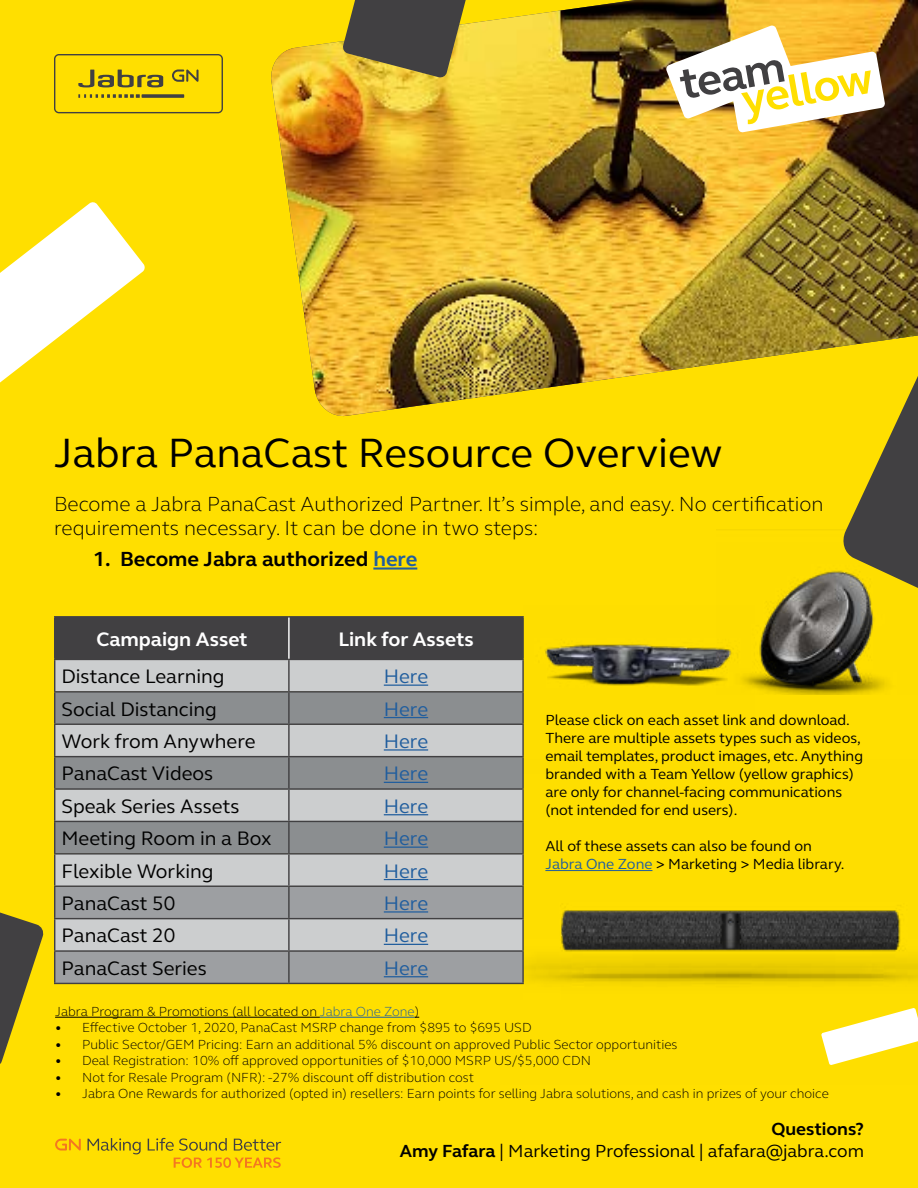
<style>
.page{position:relative;width:918px;height:1188px;background:#ffdf00}
.page>*{position:absolute;margin:0;border:0;box-sizing:border-box;transform-origin:0 0}
.t1{font:42px "GN Elliot";color:#000}
.t2{font:300 21px/24px "GN Elliot";color:#000}
.t3{font:700 21px "GN Elliot";color:#000}
.t4{font:20.1px "GN Elliot";color:#000}
.t5{font:20.1px "GN Elliot";color:#215e9e}
.t6{font:700 20.1px "GN Elliot";color:#fff}
.t7{font:18px/22.5px "GN Elliot";color:#000;text-align:right}
.t8{font:15px/18px "GN Elliot";color:#000}
.t9{font:300 13.5px "GN Elliot";color:#000}
.s1{color:#215e9e}
.s2{font-weight:700}
</style>
<div class="page">
<svg style="left:54px;top:54px;width:169px;height:59px"></svg>
<svg style="left:0;top:912px;width:44px;height:152px"></svg>
<img style="left:271px;top:0;width:647px;height:417px">
<svg style="left:342px;top:0;width:182px;height:78px;background:#9a8a3a"></svg>
<svg style="left:666px;top:25px;width:219px;height:108px;background:#d9c48a"></svg>
<img style="left:754px;top:570px;width:87px;height:125px">
<img style="left:500px;top:870px;width:418px;height:115px">
<svg style="left:55px;top:1139px;width:26px;height:12px"></svg>
<svg style="left:88px;top:1138px;width:53px;height:16px"></svg>
<svg style="left:148px;top:1138px;width:79px;height:13px"></svg>
<svg style="left:234px;top:1139px;width:47px;height:12px"></svg>
<svg style="left:174px;top:1157px;width:107px;height:11px"></svg>
<svg style="left:0;top:202px;width:145px;height:181px"></svg>
<svg style="left:821px;top:1008px;width:97px;height:57px"></svg>
<svg style="left:841px;top:320px;width:77px;height:375px"></svg>
<hr style="left:373px;top:568px;width:44px;height:2px;background:#215e9e">
<div style="left:55px;top:618px;width:467px;height:41px;background:#414042"></div>
<div style="left:55px;top:660px;width:467px;height:226px;background:#cccecf"></div>
<svg style="left:55px;top:693px;width:467px;height:160px;background:#a3a6a8"></svg>
<svg style="left:55px;top:887px;width:467px;height:96px;background:#abadaf"></svg>
<hr style="left:54px;top:616px;width:235px;height:2px;background:#414042">
<hr style="left:54px;top:618px;width:1px;height:41px;background:#414042">
<hr style="left:289px;top:616px;width:235px;height:2px;background:#414042">
<hr style="left:522px;top:618px;width:2px;height:41px;background:#414042">
<hr style="left:54px;top:659px;width:235px;height:1px;background:#414042">
<hr style="left:289px;top:659px;width:235px;height:1px;background:#414042">
<hr style="left:54px;top:660px;width:1px;height:31px;background:#414042">
<hr style="left:288px;top:660px;width:2px;height:31px;background:#414042">
<hr style="left:522px;top:660px;width:2px;height:31px;background:#414042">
<hr style="left:54px;top:691px;width:235px;height:2px;background:#414042">
<hr style="left:54px;top:693px;width:1px;height:31px;background:#414042">
<hr style="left:289px;top:691px;width:235px;height:2px;background:#414042">
<hr style="left:288px;top:693px;width:2px;height:31px;background:#414042">
<hr style="left:522px;top:693px;width:2px;height:31px;background:#414042">
<hr style="left:54px;top:724px;width:235px;height:1px;background:#414042">
<hr style="left:54px;top:725px;width:1px;height:31px;background:#414042">
<hr style="left:289px;top:724px;width:235px;height:1px;background:#414042">
<hr style="left:288px;top:725px;width:2px;height:31px;background:#414042">
<hr style="left:522px;top:725px;width:2px;height:31px;background:#414042">
<hr style="left:54px;top:756px;width:235px;height:1px;background:#414042">
<hr style="left:54px;top:757px;width:1px;height:31px;background:#414042">
<hr style="left:289px;top:756px;width:235px;height:1px;background:#414042">
<hr style="left:288px;top:757px;width:2px;height:31px;background:#414042">
<hr style="left:522px;top:757px;width:2px;height:31px;background:#414042">
<hr style="left:54px;top:788px;width:235px;height:2px;background:#414042">
<hr style="left:54px;top:790px;width:1px;height:31px;background:#414042">
<hr style="left:289px;top:788px;width:235px;height:2px;background:#414042">
<hr style="left:288px;top:790px;width:2px;height:31px;background:#414042">
<hr style="left:522px;top:790px;width:2px;height:31px;background:#414042">
<hr style="left:54px;top:821px;width:235px;height:1px;background:#414042">
<hr style="left:54px;top:822px;width:1px;height:31px;background:#414042">
<hr style="left:289px;top:821px;width:235px;height:1px;background:#414042">
<hr style="left:288px;top:822px;width:2px;height:31px;background:#414042">
<hr style="left:522px;top:822px;width:2px;height:31px;background:#414042">
<hr style="left:54px;top:853px;width:235px;height:2px;background:#414042">
<hr style="left:54px;top:855px;width:1px;height:31px;background:#414042">
<hr style="left:289px;top:853px;width:235px;height:2px;background:#414042">
<hr style="left:288px;top:855px;width:2px;height:31px;background:#414042">
<hr style="left:522px;top:855px;width:2px;height:31px;background:#414042">
<hr style="left:54px;top:886px;width:235px;height:1px;background:#414042">
<hr style="left:54px;top:887px;width:1px;height:31px;background:#414042">
<hr style="left:289px;top:886px;width:235px;height:1px;background:#414042">
<hr style="left:288px;top:887px;width:2px;height:31px;background:#414042">
<hr style="left:522px;top:887px;width:2px;height:31px;background:#414042">
<hr style="left:54px;top:918px;width:235px;height:1px;background:#414042">
<hr style="left:54px;top:919px;width:1px;height:31px;background:#414042">
<hr style="left:289px;top:918px;width:235px;height:1px;background:#414042">
<hr style="left:288px;top:919px;width:2px;height:31px;background:#414042">
<hr style="left:522px;top:919px;width:2px;height:31px;background:#414042">
<hr style="left:54px;top:950px;width:235px;height:2px;background:#414042">
<hr style="left:54px;top:952px;width:1px;height:31px;background:#414042">
<hr style="left:289px;top:950px;width:235px;height:2px;background:#414042">
<hr style="left:288px;top:952px;width:2px;height:31px;background:#414042">
<hr style="left:522px;top:952px;width:2px;height:31px;background:#414042">
<hr style="left:54px;top:983px;width:235px;height:1px;background:#414042">
<hr style="left:289px;top:983px;width:235px;height:1px;background:#414042">
<hr style="left:288px;top:618px;width:2px;height:41px;background:#fff">
<hr style="left:384px;top:685px;width:44px;height:1px;background:#215e9e">
<hr style="left:384px;top:717px;width:44px;height:1px;background:#215e9e">
<hr style="left:384px;top:749px;width:44px;height:2px;background:#215e9e">
<hr style="left:384px;top:782px;width:44px;height:1px;background:#215e9e">
<hr style="left:384px;top:814px;width:44px;height:1px;background:#215e9e">
<hr style="left:384px;top:847px;width:44px;height:1px;background:#215e9e">
<hr style="left:384px;top:879px;width:44px;height:1px;background:#215e9e">
<hr style="left:384px;top:911px;width:44px;height:2px;background:#215e9e">
<hr style="left:384px;top:944px;width:44px;height:1px;background:#215e9e">
<hr style="left:384px;top:976px;width:44px;height:1px;background:#215e9e">
<hr style="left:545px;top:870px;width:107px;height:1px;background:#215e9e">
<img style="left:545px;top:644px;width:209px;height:44px">
<hr style="left:55px;top:1017px;width:265px;height:1px;background:#000">
<hr style="left:320px;top:1017px;width:95px;height:1px;background:#215e9e">
<h1 class="t1" style="left:54px;top:424px;width:670px">Jabra PanaCast Resource Overview</h1>
<h2 class="t2" style="left:54px;top:491px;width:771px">Become a Jabra PanaCast Authorized Partner. It’s simple, and easy. No certification requirements necessary. It can be done in two steps:</h2>
<h2 class="t3" style="left:93px;top:545px;width:326px">1. Become Jabra authorized <span class="s1">here</span></h2>
<h3 class="t6" style="left:96px;top:625px;width:153px">Campaign Asset</h3>
<h3 class="t6" style="left:338px;top:625px;width:137px">Link for Assets</h3>
<h3 class="t4" style="left:61px;top:663px;width:165px">Distance Learning</h3>
<h3 class="t5" style="left:384px;top:663px;width:46px">Here</h3>
<h3 class="t4" style="left:61px;top:695px;width:157px">Social Distancing</h3>
<h3 class="t5" style="left:384px;top:695px;width:46px">Here</h3>
<h3 class="t4" style="left:61px;top:728px;width:196px">Work from Anywhere</h3>
<h3 class="t5" style="left:384px;top:728px;width:46px">Here</h3>
<h3 class="t4" style="left:61px;top:760px;width:153px">PanaCast Videos</h3>
<h3 class="t5" style="left:384px;top:760px;width:46px">Here</h3>
<h3 class="t4" style="left:61px;top:793px;width:180px">Speak Series Assets</h3>
<h3 class="t5" style="left:384px;top:792px;width:46px">Here</h3>
<h3 class="t4" style="left:61px;top:825px;width:212px">Meeting Room in a Box</h3>
<h3 class="t5" style="left:384px;top:825px;width:46px">Here</h3>
<h3 class="t4" style="left:61px;top:857px;width:154px">Flexible Working</h3>
<h3 class="t5" style="left:384px;top:857px;width:46px">Here</h3>
<h3 class="t4" style="left:61px;top:890px;width:115px">PanaCast 50</h3>
<h3 class="t5" style="left:384px;top:890px;width:46px">Here</h3>
<h3 class="t4" style="left:61px;top:922px;width:115px">PanaCast 20</h3>
<h3 class="t5" style="left:384px;top:922px;width:46px">Here</h3>
<h3 class="t4" style="left:61px;top:955px;width:147px">PanaCast Series</h3>
<h3 class="t5" style="left:384px;top:954px;width:46px">Here</h3>
<p class="t8" style="left:545px;top:711px;width:319px">Please click on each asset link and download.<br>There are multiple assets types such as videos, email templates, product images, etc. Anything branded with a Team Yellow (yellow graphics) are only for channel-facing communications (not intended for end users).</p>
<p class="t8" style="left:545px;top:837px;width:301px">All of these assets can also be found on<br><span class="s1">Jabra One Zone</span> &gt; Marketing &gt; Media library.</p>
<p class="t9" style="left:55px;top:1002px;width:366px">Jabra Program &amp; Promotions (all located on <span class="s1">Jabra One Zone</span>)</p>
<p class="t9" style="left:55px;top:1019px;width:478px">• Effective October 1, 2020, PanaCast MSRP change from $895 to $695 USD</p>
<p class="t9" style="left:55px;top:1035px;width:624px">• Public Sector/GEM Pricing: Earn an additional 5% discount on approved Public Sector opportunities</p>
<p class="t9" style="left:55px;top:1052px;width:537px">• Deal Registration: 10% off approved opportunities of $10,000 MSRP US/$5,000 CDN</p>
<p class="t9" style="left:55px;top:1068px;width:420px">• Not for Resale Program (NFR): -27% discount off distribution cost</p>
<p class="t9" style="left:55px;top:1085px;width:775px">• Jabra One Rewards for authorized (opted in) resellers: Earn points for selling Jabra solutions, and cash in prizes of your choice</p>
<h3 class="t7" style="left:400px;top:1117px;width:466px"><span class="s2">Questions?<br>Amy Fafara</span> | Marketing Professional | afafara@jabra.com</h3>
</div>
